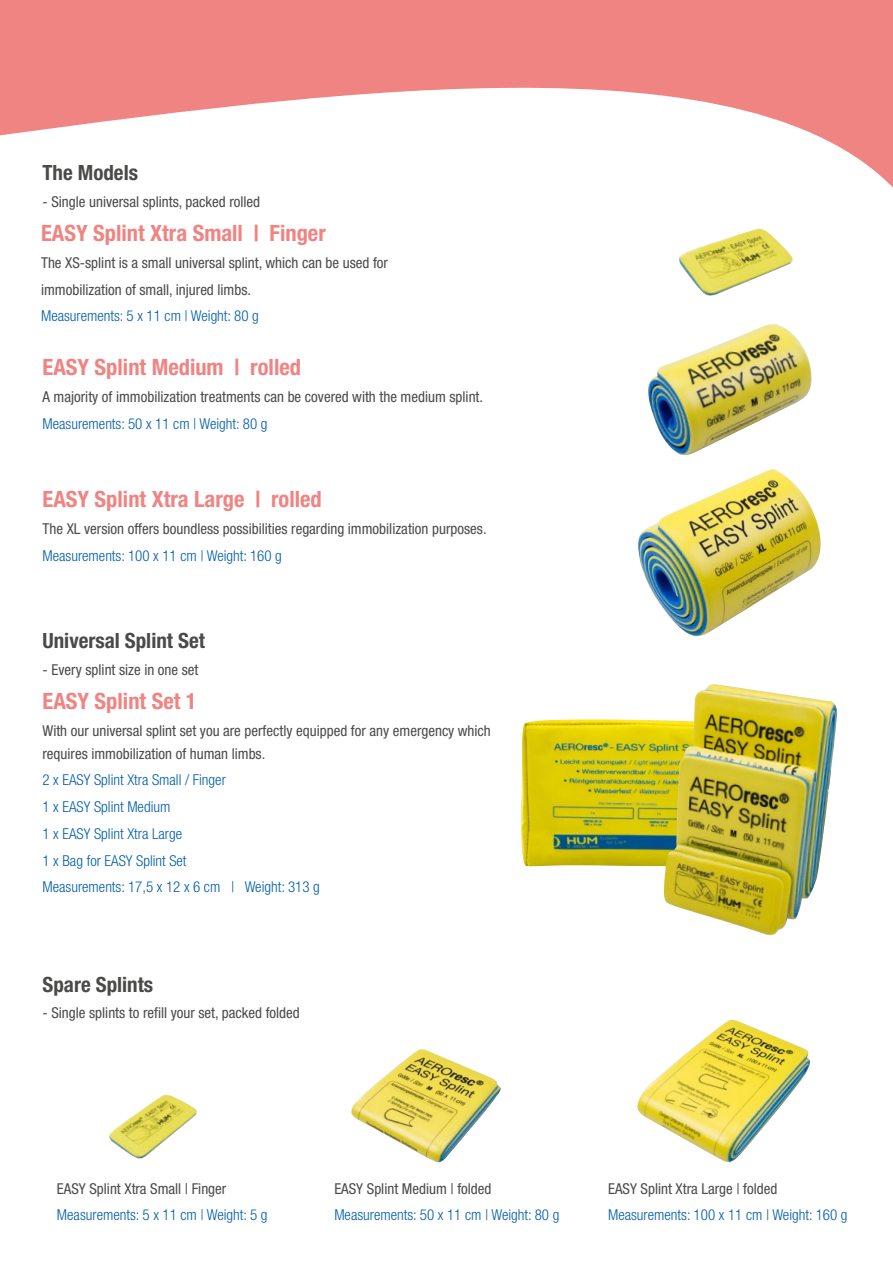
<style>
.page{position:relative;width:893px;height:1263px;background:#fff}
.page>*{position:absolute;margin:0;border:0;box-sizing:border-box;transform-origin:0 0}
.t1{font:700 condensed 22.5px "Helvetica Neue";color:#f08482}
.t2{font:700 condensed 21px "Helvetica Neue";color:#4a4a49}
.t3{font:condensed 15px/22.5px "Helvetica Neue";color:#4a4a49}
.t4{font:300 condensed 15px/26.7px "Helvetica Neue";color:#005da9}
</style>
<div class="page">
<svg style="left:0;top:0;width:893px;height:229px"></svg>
<img style="left:521px;top:719px;width:141px;height:148px">
<img style="left:662px;top:684px;width:176px;height:251px">
<img style="left:679px;top:229px;width:114px;height:67px">
<img style="left:648px;top:324px;width:164px;height:131px">
<img style="left:638px;top:469px;width:183px;height:167px">
<img style="left:637px;top:1020px;width:173px;height:142px">
<img style="left:351px;top:1049px;width:150px;height:113px">
<img style="left:109px;top:1095px;width:88px;height:64px">
<h2 class="t2" style="left:43px;top:160px;width:97px">The Models</h2>
<p class="t3" style="left:43px;top:190px;width:219px">- Single universal splints, packed rolled</p>
<h1 class="t1" style="left:41px;top:219px;width:286px">EASY Splint Xtra Small | Finger</h1>
<p class="t3" style="left:41px;top:249px;width:348px;line-height:26.7px">The XS-splint is a small universal splint, which can be used for immobilization of small, injured limbs.</p>
<p class="t4" style="left:41px;top:302px;width:219px">Measurements: 5 x 11 cm | Weight: 80 g</p>
<h1 class="t1" style="left:43px;top:354px;width:260px">EASY Splint Medium | rolled</h1>
<p class="t3" style="left:43px;top:386px;width:442px">A majority of immobilization treatments can be covered with the medium splint.</p>
<p class="t4" style="left:43px;top:410px;width:227px">Measurements: 50 x 11 cm | Weight: 80 g</p>
<h1 class="t1" style="left:43px;top:486px;width:281px">EASY Splint Xtra Large | rolled</h1>
<p class="t3" style="left:43px;top:518px;width:446px">The XL version offers boundless possibilities regarding immobilization purposes.</p>
<p class="t4" style="left:43px;top:542px;width:241px">Measurements: 100 x 11 cm | Weight: 160 g</p>
<h2 class="t2" style="left:43px;top:628px;width:164px">Universal Splint Set</h2>
<p class="t3" style="left:43px;top:658px;width:157px">- Every splint size in one set</p>
<h1 class="t1" style="left:43px;top:688px;width:156px">EASY Splint Set 1</h1>
<p class="t3" style="left:43px;top:719px;width:450px">With our universal splint set you are perfectly equipped for any emergency which requires immobilization of human limbs.</p>
<p class="t4" style="left:43px;top:766px;width:279px">2 x EASY Splint Xtra Small / Finger<br>1 x EASY Splint Medium<br>1 x EASY Splint Xtra Large<br>1 x Bag for EASY Splint Set<br>Measurements: 17,5 x 12 x 6 cm | Weight: 313 g</p>
<h2 class="t2" style="left:43px;top:971px;width:112px">Spare Splints</h2>
<p class="t3" style="left:43px;top:1002px;width:259px">- Single splints to refill your set, packed folded</p>
<p class="t3" style="left:57px;top:1177px;width:171px">EASY Splint Xtra Small | Finger</p>
<p class="t4" style="left:57px;top:1202px;width:212px">Measurements: 5 x 11 cm | Weight: 5 g</p>
<p class="t3" style="left:334px;top:1177px;width:159px">EASY Splint Medium | folded</p>
<p class="t4" style="left:334px;top:1202px;width:227px">Measurements: 50 x 11 cm | Weight: 80 g</p>
<p class="t3" style="left:608px;top:1177px;width:171px">EASY Splint Xtra Large | folded</p>
<p class="t4" style="left:608px;top:1202px;width:241px">Measurements: 100 x 11 cm | Weight: 160 g</p>
</div>
